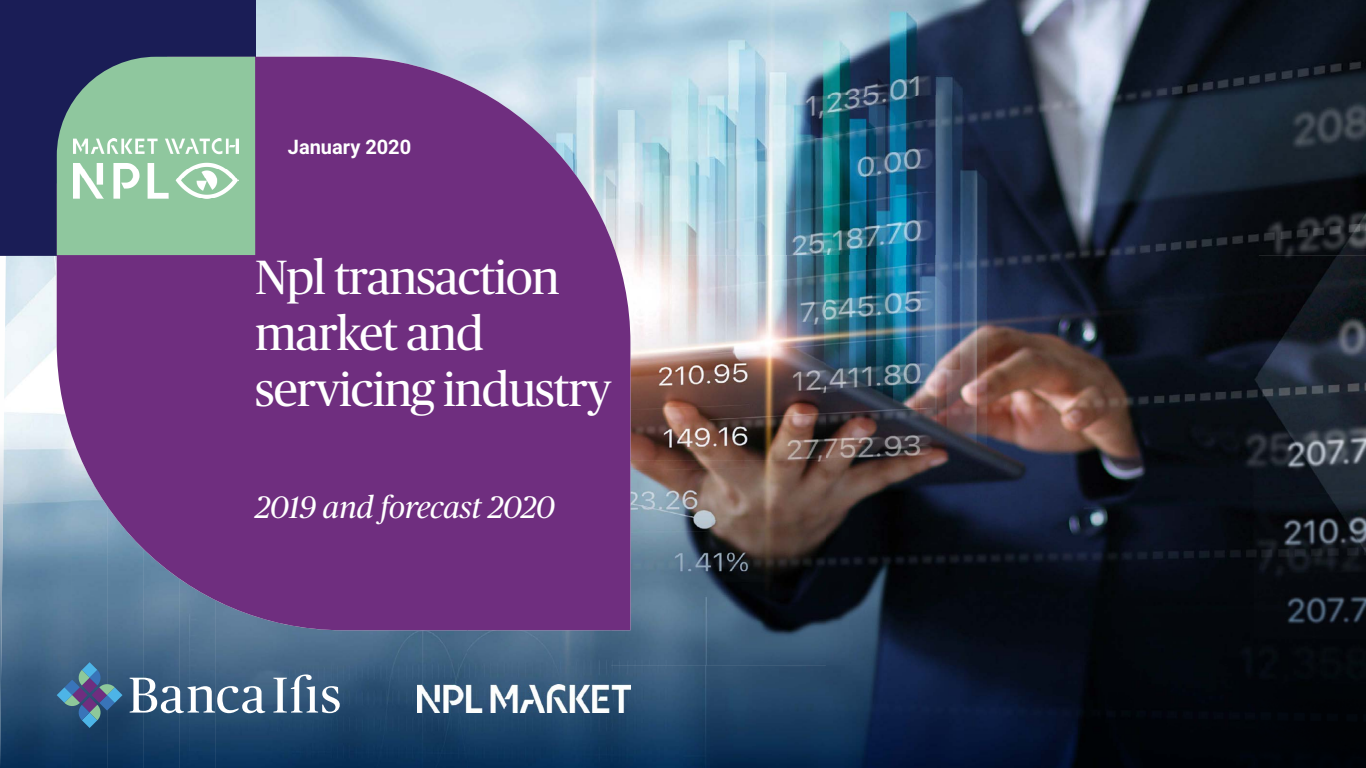
<style>
.page{position:relative;width:1366px;height:768px;background:#fff}
.page>*{position:absolute;margin:0;border:0;box-sizing:border-box;transform-origin:0 0}
.t1{font:48px/56px "Publico";letter-spacing:-.02em;color:#fff}
.t2{font:italic 31px "Publico";color:#fff}
.t3{font:700 20px "Roboto";color:#fff}
</style>
<div class="page">
<img style="left:256px;top:0;width:1109px;height:63px">
<img style="left:630px;top:63px;width:735px;height:32px">
<img style="left:630px;top:95px;width:735px;height:32px">
<img style="left:630px;top:127px;width:735px;height:32px">
<img style="left:630px;top:159px;width:735px;height:32px">
<img style="left:630px;top:191px;width:735px;height:64px">
<div style="left:0;top:0;width:256px;height:256px;background:#1a1d56"></div>
<img style="left:0;top:256px;width:71px;height:512px">
<img style="left:630px;top:255px;width:628px;height:205px">
<img style="left:1258px;top:255px;width:107px;height:513px">
<img style="left:71px;top:630px;width:36px;height:138px">
<img style="left:611px;top:460px;width:647px;height:308px">
<img style="left:107px;top:630px;width:36px;height:138px">
<img style="left:143px;top:630px;width:36px;height:138px">
<img style="left:179px;top:630px;width:36px;height:138px">
<img style="left:215px;top:630px;width:252px;height:138px">
<img style="left:467px;top:630px;width:144px;height:138px">
<svg style="left:57px;top:57px;width:573px;height:573px;background:#743e88"></svg>
<svg style="left:130px;top:678px;width:135px;height:35px"></svg>
<svg style="left:273px;top:674px;width:67px;height:39px"></svg>
<svg style="left:57px;top:662px;width:65px;height:66px;background:#41658b"></svg>
<img style="left:417px;top:685px;width:213px;height:27px">
<svg style="left:0;top:57px;width:255px;height:199px"></svg>
<img style="left:74px;top:139px;width:164px;height:59px">
<p class="t3" style="left:288px;top:133px;width:125px">January 2020</p>
<p class="t1" style="left:255px;top:249px;width:358px">Npl transaction market and servicing industry</p>
<p class="t2" style="left:255px;top:489px;width:301px">2019 and forecast 2020</p>
</div>
